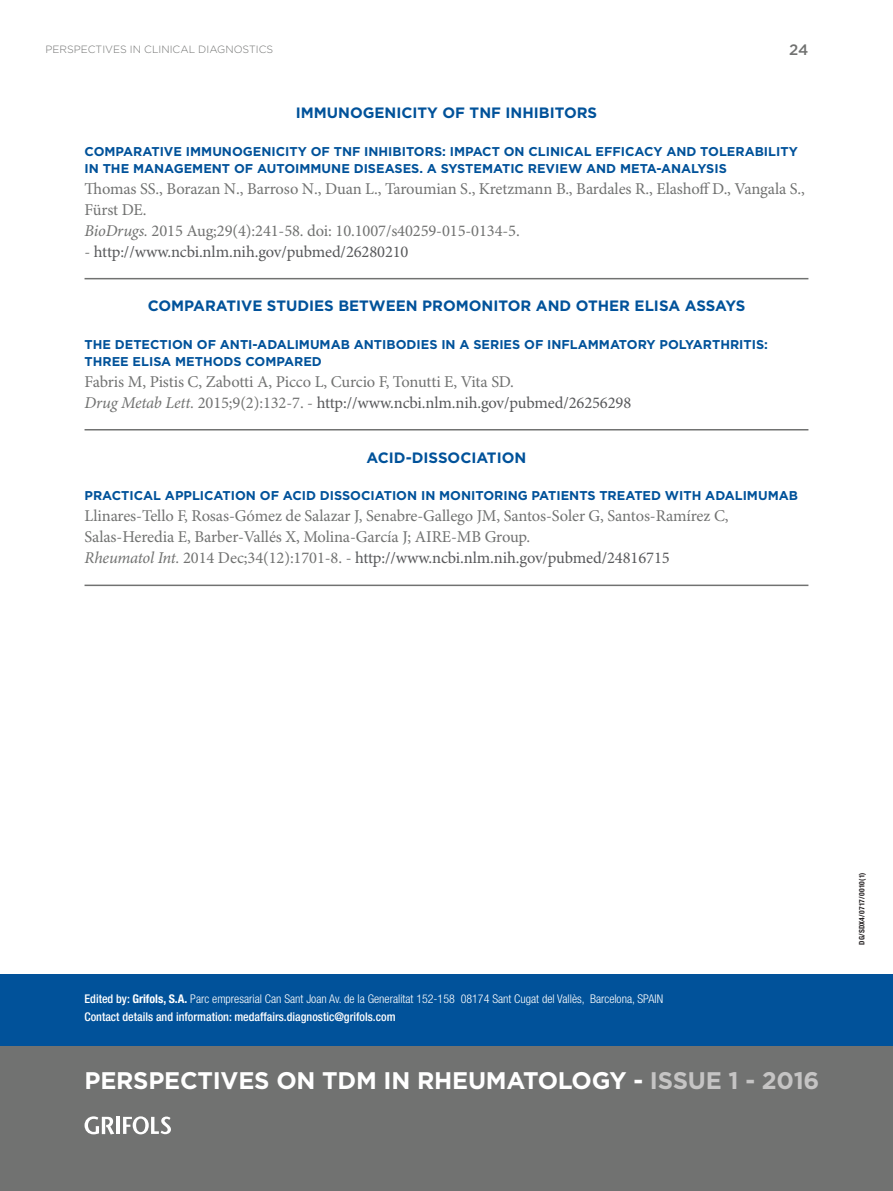
<style>
.page{position:relative;width:893px;height:1191px;background:#fff}
.page>*{position:absolute;margin:0;border:0;box-sizing:border-box;transform-origin:0 0}
.t1{font:700 24px "Gotham";letter-spacing:-.01em;color:#fff}
.t2{font:16.5px/21px "Minion Pro";letter-spacing:-.005em;color:#717271}
.t3{font:16.5px "Minion Pro";letter-spacing:-.01em;color:#57585a}
.t4{font:700 15px "Gotham";color:#01529a}
.t5{font:500 15px "Gotham";color:#717271}
.t6{font:700 12.75px/16.5px "Gotham";color:#01529a}
.t7{font:300 condensed 12px/18px "Helvetica Neue LT Std";color:#fff}
.t8{font:300 10.5px "Gotham";color:#717271}
.t9{font:700 condensed 7.5px "Helvetica Neue";letter-spacing:.02em;color:#231f20}
.s1{font-style:italic}
.s2{color:#717271}
.s3{color:#57585a}
.s4{font-weight:500}
.s5{font-weight:700}
.s6{color:#c5c4c4}
</style>
<div class="page">
<div style="left:0;top:974px;width:893px;height:72px;background:#01529a"></div>
<div style="left:0;top:1046px;width:893px;height:145px;background:#717271"></div>
<svg style="left:85px;top:1116px;width:30px;height:18px"></svg>
<hr style="left:116px;top:1116px;width:3px;height:18px;background:#fff">
<svg style="left:123px;top:1116px;width:48px;height:18px"></svg>
<hr style="left:85px;top:278px;width:723px;height:1px;background:#717271">
<hr style="left:85px;top:429px;width:723px;height:1px;background:#717271">
<hr style="left:85px;top:584px;width:723px;height:2px;background:#717271">
<p class="t8" style="left:45px;top:43px;width:229px">PERSPECTIVES IN CLINICAL DIAGNOSTICS</p>
<p class="t5" style="left:789px;top:40px;width:21px">24</p>
<p class="t4" style="left:296px;top:103px;width:303px">IMMUNOGENICITY OF TNF INHIBITORS</p>
<p class="t6" style="left:85px;top:143px;width:715px">COMPARATIVE IMMUNOGENICITY OF TNF INHIBITORS: IMPACT ON CLINICAL EFFICACY AND TOLERABILITY<br>IN THE MANAGEMENT OF AUTOIMMUNE DISEASES. A SYSTEMATIC REVIEW AND META-ANALYSIS</p>
<p class="t2" style="left:85px;top:178px;width:722px">Thomas SS., Borazan N., Barroso N., Duan L., Taroumian S., Kretzmann B., Bardales R., Elashoff D., Vangala S.,<br>Fürst DE.<br><span class="s1">BioDrugs.</span> 2015 Aug;29(4):241-58. doi: 10.1007/s40259-015-0134-5.</p>
<p class="t3" style="left:85px;top:241px;width:325px"><span class="s2">-</span> http://www.ncbi.nlm.nih.gov/pubmed/26280210</p>
<p class="t4" style="left:148px;top:296px;width:599px">COMPARATIVE STUDIES BETWEEN PROMONITOR AND OTHER ELISA ASSAYS</p>
<p class="t6" style="left:85px;top:336px;width:685px">THE DETECTION OF ANTI-ADALIMUMAB ANTIBODIES IN A SERIES OF INFLAMMATORY POLYARTHRITIS:<br>THREE ELISA METHODS COMPARED</p>
<p class="t2" style="left:85px;top:371px;width:548px">Fabris M, Pistis C, Zabotti A, Picco L, Curcio F, Tonutti E, Vita SD.<br><span class="s1">Drug Metab Lett.</span> 2015;9(2):132-7. - <span class="s3">http://www.ncbi.nlm.nih.gov/pubmed/26256298</span></p>
<p class="t4" style="left:367px;top:447px;width:161px">ACID-DISSOCIATION</p>
<p class="t6" style="left:85px;top:487px;width:715px">PRACTICAL APPLICATION OF ACID DISSOCIATION IN MONITORING PATIENTS TREATED WITH ADALIMUMAB</p>
<p class="t2" style="left:85px;top:506px;width:646px">Llinares-Tello F, Rosas-Gómez de Salazar J, Senabre-Gallego JM, Santos-Soler G, Santos-Ramírez C,<br>Salas-Heredia E, Barber-Vallés X, Molina-García J; AIRE-MB Group.<br><span class="s1">Rheumatol Int.</span> 2014 Dec;34(12):1701-8. - <span class="s3">http://www.ncbi.nlm.nih.gov/pubmed/24816715</span></p>
<p class="t7" style="left:85px;top:990px;width:580px"><span class="s4">Edited by:</span> <span class="s5">Grifols, S.A.</span> Parc empresarial Can Sant Joan Av. de la Generalitat 152-158 08174 Sant Cugat del Vallès, Barcelona, SPAIN<br><span class="s4">Contact details and information: medaffairs.diagnostic@grifols.com</span></p>
<h1 class="t1" style="left:85px;top:1064px;width:736px">PERSPECTIVES ON TDM IN RHEUMATOLOGY - <span class="s6">ISSUE 1 - 2016</span></h1>
<p class="t9" style="left:857px;top:944px;width:74px;rotate:-90deg">DG/SDX4/0717/0010(1)</p>
</div>
